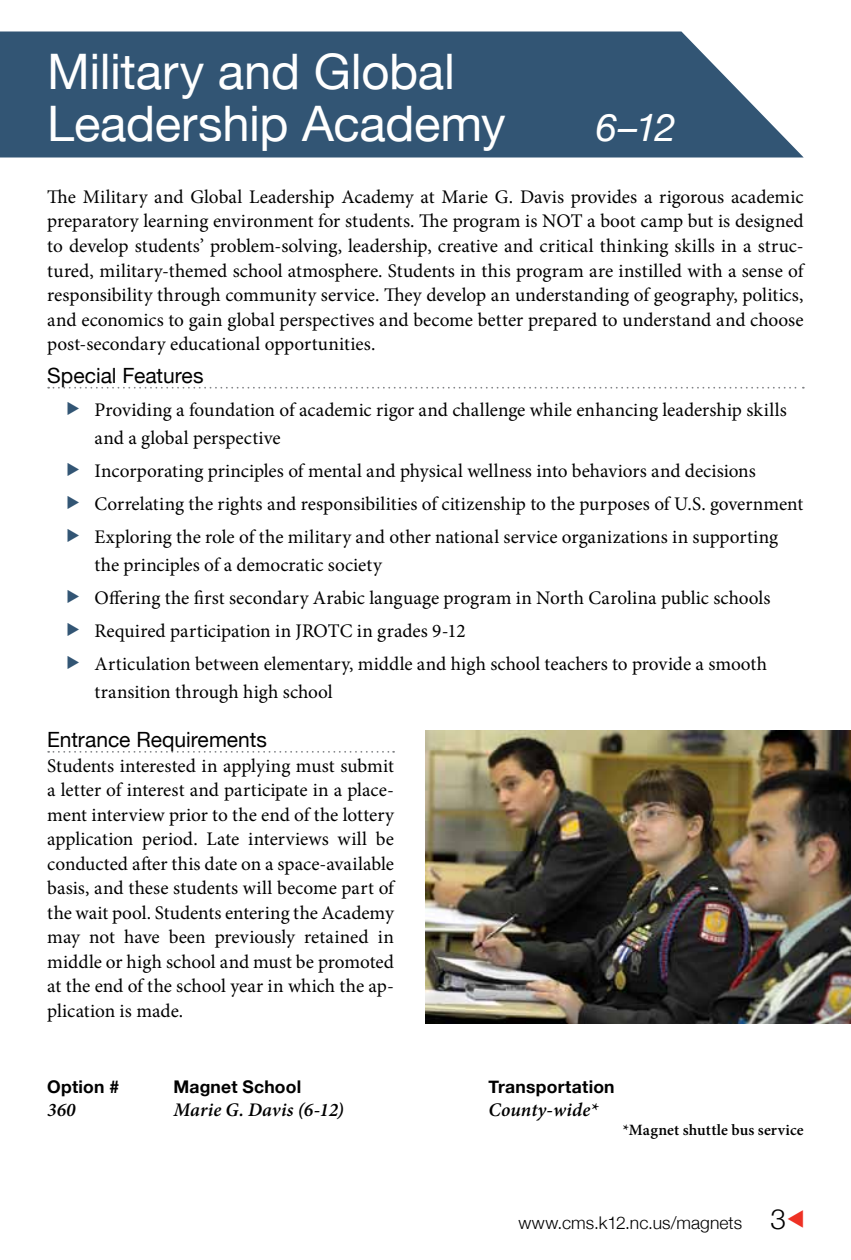
<style>
.page{position:relative;width:851px;height:1260px;background:#fff}
.page>*{position:absolute;margin:0;border:0;box-sizing:border-box;transform-origin:0 0}
.t1{font:49px/52.5px "Helvetica Neue";letter-spacing:-.005em;color:#fff}
.t2{font:italic 38.5px "Helvetica Neue";color:#fff}
.t3{font:21px "Helvetica Neue";color:#000}
.t4{font:19.25px/24.5px "Minion Pro";color:#000}
.t5{font:italic 600 19.25px "Minion Pro";letter-spacing:.005em;color:#000}
.t6{font:700 17.5px "Helvetica Neue";letter-spacing:.015em;color:#000}
.t7{font:300 17.5px "Helvetica Neue";letter-spacing:.005em;color:#000}
.t8{font:600 15.75px "Minion Pro";letter-spacing:.01em;color:#000}
.s1{font-size:28px}
</style>
<div class="page">
<svg style="left:0;top:32px;width:803px;height:126px;background:#42627e"></svg>
<svg style="left:48px;top:387px;width:755px;height:2px"></svg>
<svg style="left:48px;top:751px;width:346px;height:2px"></svg>
<img style="left:425px;top:731px;width:425px;height:292px">
<h1 class="t1" style="left:47px;top:44px;width:460px">Military and Global<br>Leadership Academy</h1>
<h2 class="t2" style="left:595px;top:104px;width:82px">6–12</h2>
<p class="t4" style="left:47px;top:185px;width:758px;text-align:justify">The Military and Global Leadership Academy at Marie G. Davis provides a rigorous academic preparatory learning environment for students. The program is NOT a boot camp but is designed to develop students’ problem-solving, leadership, creative and critical thinking skills in a struc&shy;tured, military-themed school atmosphere. Students in this program are instilled with a sense of responsibility through community service. They develop an understanding of geography, politics, and economics to gain global perspectives and become better prepared to understand and choose post-secondary educational opportunities.</p>
<p class="t3" style="left:47px;top:363px;width:158px">Special Features</p>
<p class="t4" style="left:94px;top:396px;width:693px;line-height:28px">Providing a foundation of academic rigor and challenge while enhancing leadership skills and a global perspective</p>
<p class="t4" style="left:94px;top:455px;width:710px;line-height:33.1px">Incorporating principles of mental and physical wellness into behaviors and decisions<br>Correlating the rights and responsibilities of citizenship to the purposes of U.S. government<br>Exploring the role of the military and other national service organizations in supporting</p>
<p class="t4" style="left:94px;top:549px;width:677px;line-height:33.1px">the principles of a democratic society<br>Offering the first secondary Arabic language program in North Carolina public schools Required participation in JROTC in grades 9-12<br>Articulation between elementary, middle and high school teachers to provide a smooth</p>
<p class="t4" style="left:94px;top:680px;width:239px">transition through high school</p>
<p class="t3" style="left:47px;top:727px;width:221px">Entrance Requirements</p>
<p class="t4" style="left:47px;top:753px;width:348px;text-align:justify">Students interested in applying must submit a letter of interest and participate in a place&shy;ment interview prior to the end of the lottery application period. Late interviews will be conducted after this date on a space-available basis, and these students will become part of the wait pool. Students entering the Academy may not have been previously retained in middle or high school and must be promoted at the end of the school year in which the ap&shy;plication is made.</p>
<p class="t6" style="left:47px;top:1076px;width:73px">Option #</p>
<p class="t6" style="left:173px;top:1076px;width:129px">Magnet School</p>
<p class="t6" style="left:488px;top:1076px;width:128px">Transportation</p>
<p class="t5" style="left:47px;top:1097px;width:30px">360</p>
<p class="t5" style="left:173px;top:1097px;width:172px">Marie G. Davis (6-12)</p>
<p class="t5" style="left:488px;top:1097px;width:111px">County-wide*</p>
<p class="t8" style="left:622px;top:1119px;width:182px">*Magnet shuttle bus service</p>
<p class="t7" style="left:518px;top:1212px;width:269px">www.cms.k12.nc.us/magnets <span class="s1">3</span></p>
</div>
